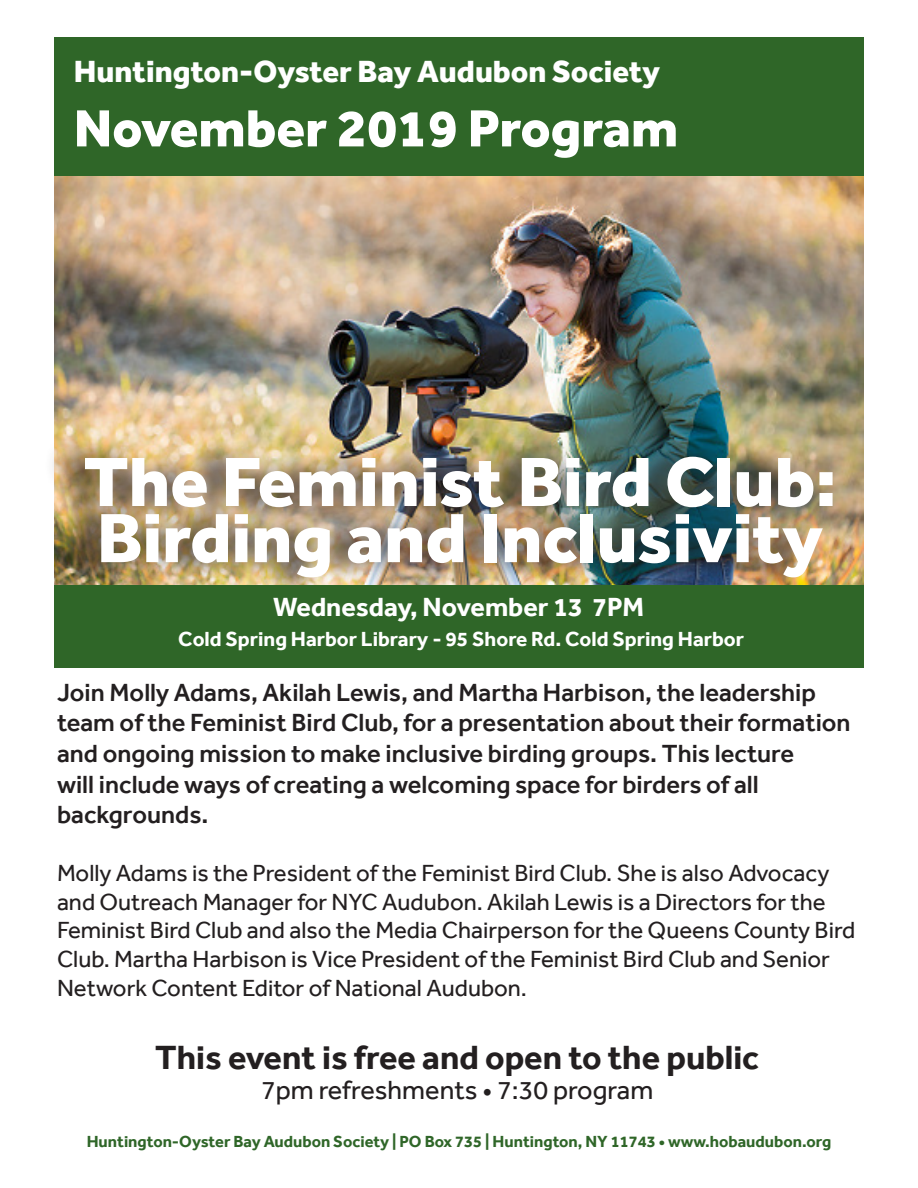
<style>
.page{position:relative;width:918px;height:1188px;background:#fff}
.page>*{position:absolute;margin:0;border:0;box-sizing:border-box;transform-origin:0 0}
.t1{font:800 72px/56.1px "Effra";color:#fff}
.t2{font:800 54px "Effra";color:#fff}
.t3{font:700 34.5px "Effra";color:#231f20}
.t4{font:800 31.5px "Effra";color:#fff}
.t5{font:27px "Effra";color:#231f20}
.t6{font:700 27px "Effra";color:#fff}
.t7{font:500 25.5px/30.6px "Effra";color:#231f20}
.t8{font:24px/28.8px "Effra";color:#231f20}
.t9{font:700 21px "Effra";color:#fff}
.t10{font:700 16.5px "Effra";color:#2f6628}
</style>
<div class="page">
<img style="left:54px;top:176px;width:810px;height:410px">
<div style="left:54px;top:37px;width:810px;height:139px;background:#2f6628"></div>
<div style="left:43px;top:437px;width:789px;height:162px;background:#231f20;opacity:.89"></div>
<div style="left:54px;top:586px;width:810px;height:82px;background:#2f6628"></div>
<p class="t4" style="left:74px;top:52px;width:588px">Huntington-Oyster Bay Audubon Society</p>
<p class="t2" style="left:74px;top:96px;width:606px">November 2019 Program</p>
<p class="t1" style="left:84px;top:453px;width:754px">The Feminist Bird Club:<br>Birding and Inclusivity</p>
<p class="t6" style="left:273px;top:590px;width:373px">Wednesday, November 13 7PM</p>
<p class="t9" style="left:178px;top:626px;width:567px">Cold Spring Harbor Library - 95 Shore Rd. Cold Spring Harbor</p>
<p class="t7" style="left:57px;top:677px;width:795px">Join Molly Adams, Akilah Lewis, and Martha Harbison, the leadership team of the Feminist Bird Club, for a presentation about their formation and ongoing mission to make inclusive birding groups. This lecture<br>will include ways of creating a welcoming space for birders of all backgrounds.</p>
<p class="t8" style="left:57px;top:858px;width:800px">Molly Adams is the President of the Feminist Bird Club. She is also Advocacy and Outreach Manager for NYC Audubon. Akilah Lewis is a Directors for the Feminist Bird Club and also the Media Chairperson for the Queens County Bird Club. Martha Harbison is Vice President of the Feminist Bird Club and Senior Network Content Editor of National Audubon.</p>
<p class="t3" style="left:155px;top:1037px;width:605px">This event is free and open to the public</p>
<p class="t5" style="left:261px;top:1074px;width:394px">7pm refreshments • 7:30 program</p>
<p class="t10" style="left:87px;top:1132px;width:746px">Huntington-Oyster Bay Audubon Society | PO Box 735 | Huntington, NY 11743 • www.hobaudubon.org</p>
</div>
